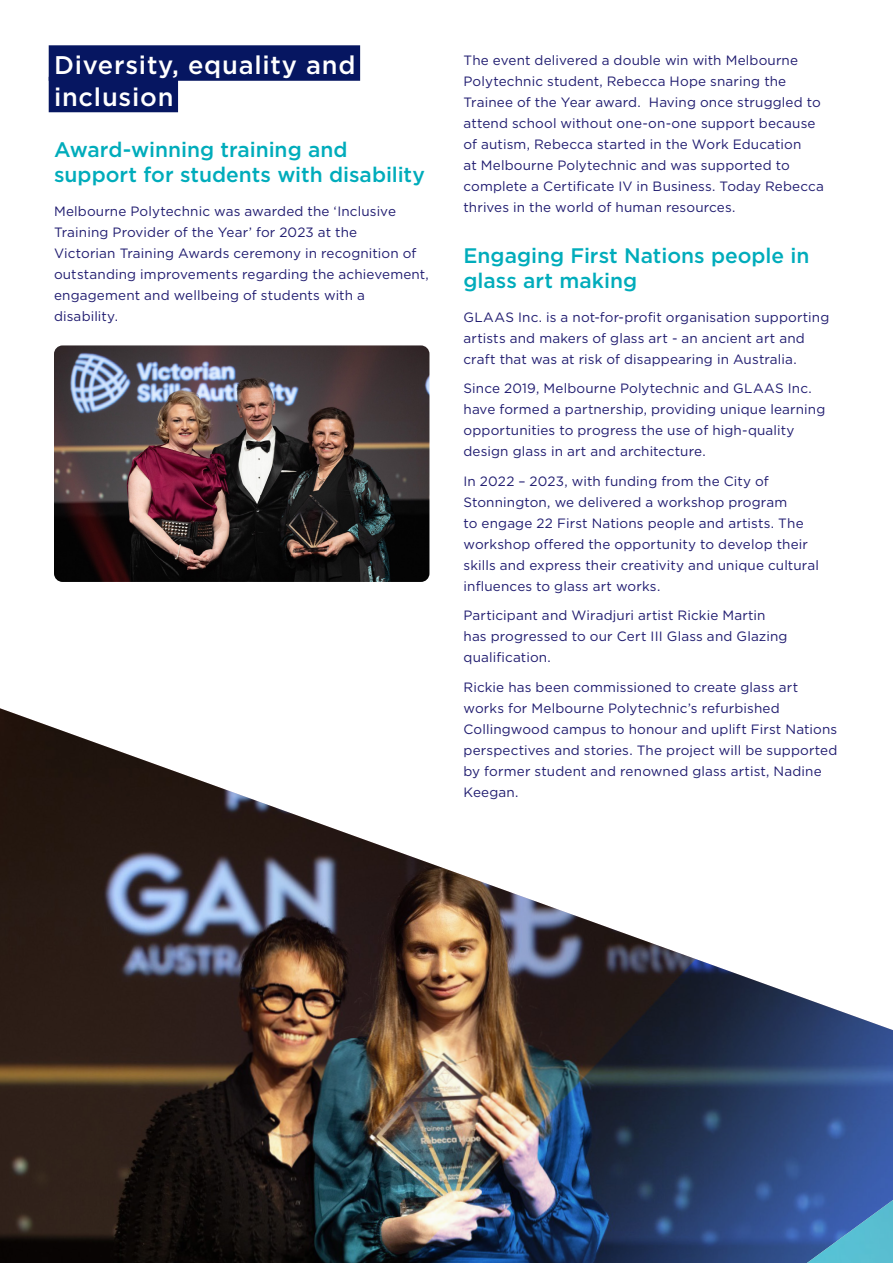
<style>
.page{position:relative;width:893px;height:1263px;background:#fff}
.page>*{position:absolute;margin:0;border:0;box-sizing:border-box;transform-origin:0 0}
._002_1_Page_Heading{font:500 25.5px "Gotham";letter-spacing:.03em;color:#fff}
._002_0_Section_Heading{font:500 21px/25.2px "Gotham";color:#00acbb}
._004_0_Paragraph{font:13.5px/21px "Gotham";letter-spacing:.01em;color:#201c70}
</style>
<div class="page">
<img style="left:0;top:708px;width:893px;height:555px">
<img style="left:807px;top:1200px;width:86px;height:63px">
<div style="left:49px;top:45px;width:311px;height:36px;background:#061661"></div>
<div style="left:49px;top:77px;width:129px;height:35px;background:#061661"></div>
<img style="left:54px;top:345px;width:375px;height:237px">
<p class="_002_1_Page_Heading" style="left:54px;top:49px;width:303px">Diversity, equality and</p>
<p class="_002_1_Page_Heading" style="left:54px;top:80px;width:121px">inclusion</p>
<p class="_002_0_Section_Heading" style="left:54px;top:136px;width:372px">Award-winning training and support for students with disability</p>
<p class="_004_0_Paragraph" style="left:54px;top:200px;width:376px">Melbourne Polytechnic was awarded the ‘Inclusive Training Provider of the Year’ for 2023 at the<br>Victorian Training Awards ceremony in recognition of outstanding improvements regarding the achievement, engagement and wellbeing of students with a disability.</p>
<p class="_004_0_Paragraph" style="left:463px;top:49px;width:362px">The event delivered a double win with Melbourne Polytechnic student, Rebecca Hope snaring the Trainee of the Year award. Having once struggled to attend school without one-on-one support because of autism, Rebecca started in the Work Education<br>at Melbourne Polytechnic and was supported to complete a Certificate IV in Business. Today Rebecca thrives in the world of human resources.</p>
<p class="_002_0_Section_Heading" style="left:463px;top:242px;width:348px">Engaging First Nations people in glass art making</p>
<p class="_004_0_Paragraph" style="left:463px;top:306px;width:367px">GLAAS Inc. is a not-for-profit organisation supporting artists and makers of glass art - an ancient art and craft that was at risk of disappearing in Australia.</p>
<p class="_004_0_Paragraph" style="left:463px;top:377px;width:363px">Since 2019, Melbourne Polytechnic and GLAAS Inc. have formed a partnership, providing unique learning opportunities to progress the use of high-quality design glass in art and architecture.</p>
<p class="_004_0_Paragraph" style="left:463px;top:470px;width:357px">In 2022 – 2023, with funding from the City of Stonnington, we delivered a workshop program<br>to engage 22 First Nations people and artists. The workshop offered the opportunity to develop their skills and express their creativity and unique cultural influences to glass art works.</p>
<p class="_004_0_Paragraph" style="left:463px;top:604px;width:325px">Participant and Wiradjuri artist Rickie Martin has progressed to our Cert III Glass and Glazing qualification.</p>
<p class="_004_0_Paragraph" style="left:463px;top:676px;width:375px">Rickie has been commissioned to create glass art works for Melbourne Polytechnic’s refurbished Collingwood campus to honour and uplift First Nations perspectives and stories. The project will be supported by former student and renowned glass artist, Nadine Keegan.</p>
</div>
